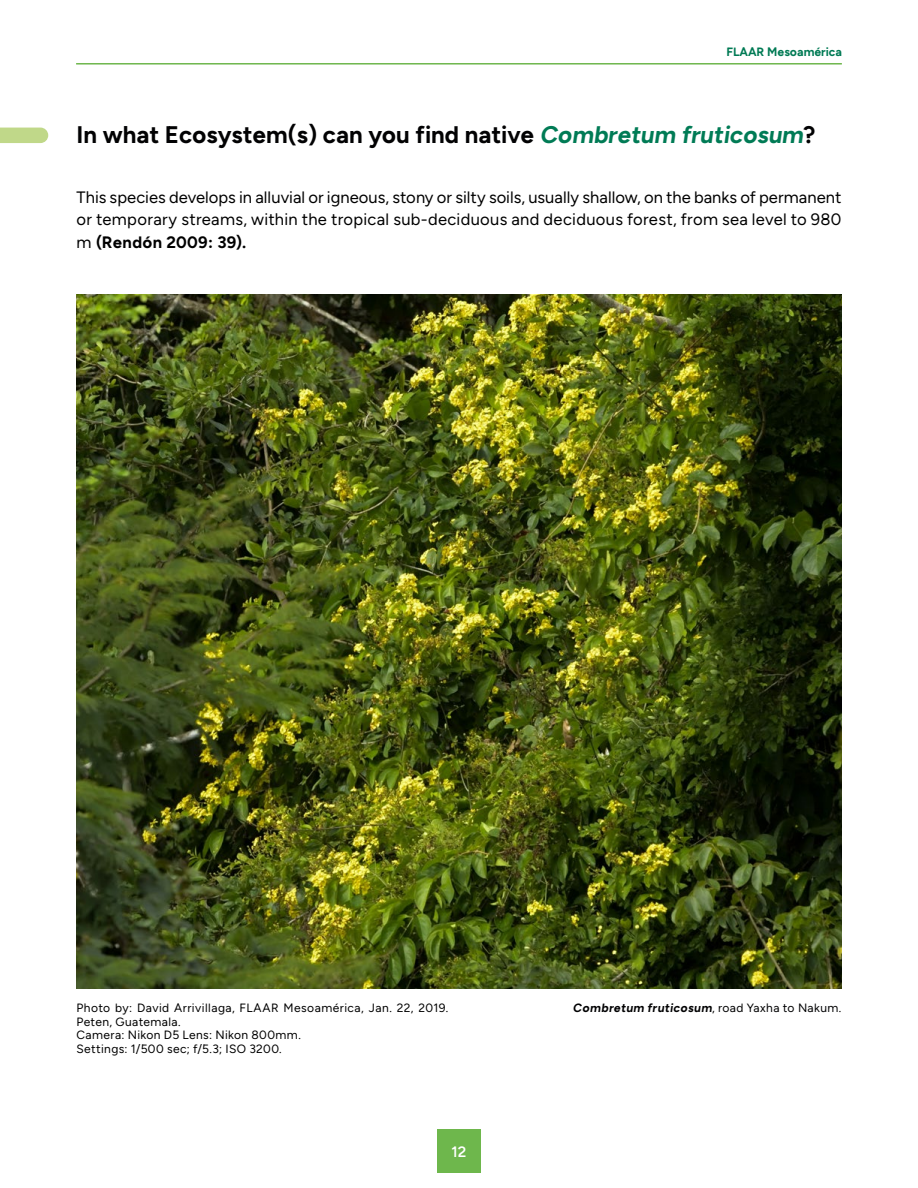
<style>
.page{position:relative;width:918px;height:1188px;background:#fff}
.page>*{position:absolute;margin:0;border:0;box-sizing:border-box;transform-origin:0 0}
.t1{font:700 24px "Figtree";color:#020203}
.t2{font:16.5px/22.5px "Figtree";letter-spacing:.02em;color:#000;text-align:justify}
.t3{font:600 15px "Figtree";color:#fff}
.t4{font:12px/13.5px "Figtree";letter-spacing:.035em;color:#000}
.t5{font:700 12px "Figtree";color:#020203}
.t6{font:700 12px "Figtree";color:#007a54}
.s1{color:#007b55}
.s2{font-weight:700}
.s3{font-weight:400}
</style>
<div class="page">
<div style="left:437px;top:1129px;width:44px;height:44px;background:#6eb74c"></div>
<img style="left:77px;top:294px;width:764px;height:694px">
<hr style="left:76px;top:63px;width:766px;height:2px;background:#6eb74c">
<svg style="left:0;top:128px;width:48px;height:15px"></svg>
<p class="t6" style="left:726px;top:45px;width:117px">FLAAR Mesoamérica</p>
<h1 class="t1" style="left:77px;top:121px;width:741px">In what Ecosystem(s) can you find native <span class="s1">Combretum fruticosum</span>?</h1>
<p class="t2" style="left:77px;top:186px;width:766px">This species develops in alluvial or igneous, stony or silty soils, usually shallow, on the banks of permanent or temporary streams, within the tropical sub-deciduous and deciduous forest, from sea level to 980 m <span class="s2">(Rendón 2009: 39).</span></p>
<p class="t4" style="left:77px;top:1001px;width:373px">Photo by: David Arrivillaga, FLAAR Mesoamérica, Jan. 22, 2019.</p>
<p class="t5" style="left:573px;top:1001px;width:270px">Combretum fruticosum<span class="s3">, roa d Ya x ha to Nakum .</span></p>
<p class="t4" style="left:77px;top:1015px;width:226px">Peten, Guatemala.<br>Camera: Nikon D5 Lens: Nikon 800mm.<br>Settings: 1/500 sec; f/5.3; ISO 3200.</p>
<p class="t3" style="left:452px;top:1143px;width:16px">12</p>
</div>
